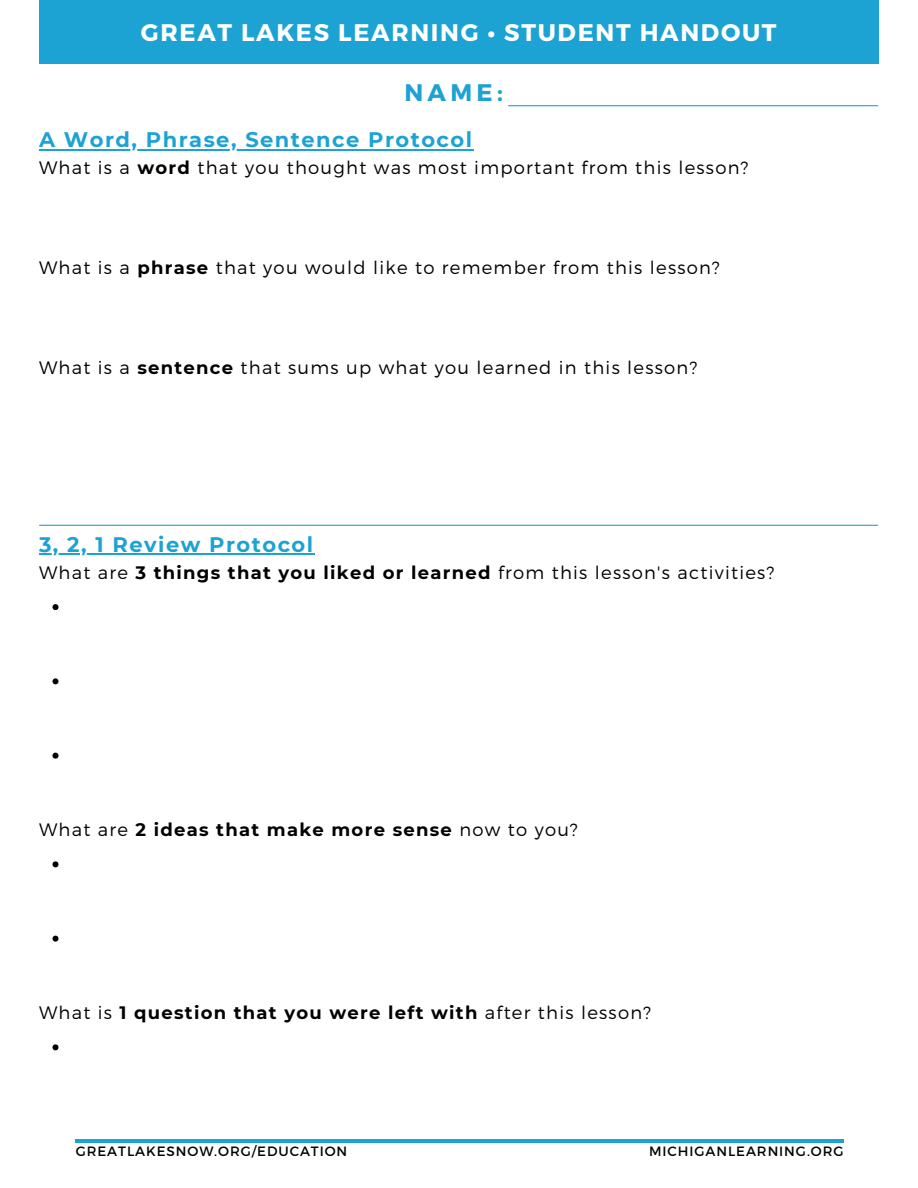
<style>
.page{position:relative;width:918px;height:1188px;background:#fff}
.page>*{position:absolute;margin:0;border:0;box-sizing:border-box;transform-origin:0 0}
.t1{font:700 24px "Montserrat";letter-spacing:.07em;color:#fff}
.t2{font:700 24px "Montserrat";color:#1da2d4}
.t3{font:700 21px "Montserrat";letter-spacing:.07em;color:#1da2d4}
.t4{font:300 18px "Montserrat";letter-spacing:.07em;color:#000}
.t5{font:700 18px "Montserrat";letter-spacing:.07em;color:#000}
.t6{font:13.5px "Montserrat";letter-spacing:.07em;color:#000}
.s1{font-weight:700}
.s2{font-weight:300}
</style>
<div class="page">
<div style="left:39px;top:0;width:839px;height:63px;background:#1da2d4"></div>
<svg style="left:52px;top:604px;width:6px;height:6px"></svg>
<svg style="left:52px;top:678px;width:6px;height:6px"></svg>
<svg style="left:52px;top:753px;width:6px;height:6px"></svg>
<svg style="left:52px;top:861px;width:6px;height:6px"></svg>
<svg style="left:52px;top:936px;width:6px;height:6px"></svg>
<svg style="left:52px;top:1044px;width:6px;height:6px"></svg>
<hr style="left:39px;top:149px;width:434px;height:1px;background:#1da2d4">
<hr style="left:39px;top:553px;width:276px;height:2px;background:#1da2d4">
<hr style="left:76px;top:1139px;width:768px;height:4px;background:#1da2d4">
<hr style="left:509px;top:105px;width:369px;height:1px;background:#1da2d4">
<hr style="left:40px;top:525px;width:838px;height:1px;background:#1da2d4">
<h1 class="t1" style="left:141px;top:17px;width:637px">GREAT LAKES LEARNING • STUDENT HANDOUT</h1>
<h1 class="t2" style="left:404px;top:77px;width:100px">NAME:</h1>
<p class="t3" style="left:39px;top:127px;width:435px">A Word, Phrase, Sentence Protocol</p>
<p class="t4" style="left:39px;top:156px;width:711px">What is a <span class="s1">word</span> that you thought was most important from this lesson?</p>
<p class="t4" style="left:39px;top:256px;width:682px">What is a <span class="s1">phrase</span> that you would like to remember from this lesson?</p>
<p class="t4" style="left:39px;top:356px;width:660px">What is a <span class="s1">sentence</span> that sums up what you learned in this lesson?</p>
<p class="t3" style="left:39px;top:531px;width:276px">3, 2, 1 Review Protocol</p>
<p class="t4" style="left:39px;top:561px;width:737px">What are <span class="s1">3 things that you liked or learned</span> from this lesson's activities?</p>
<p class="t5" style="left:39px;top:818px;width:540px"><span class="s2">What are</span> 2 ideas that make more sense <span class="s2">now to you?</span></p>
<p class="t5" style="left:39px;top:1001px;width:614px"><span class="s2">What is</span> 1 question that you were left with <span class="s2">after this lesson?</span></p>
<p class="t6" style="left:76px;top:1142px;width:273px">GREATLAKESNOW.ORG/EDUCATION</p>
<p class="t6" style="left:649px;top:1142px;width:196px">MICHIGANLEARNING.ORG</p>
</div>
